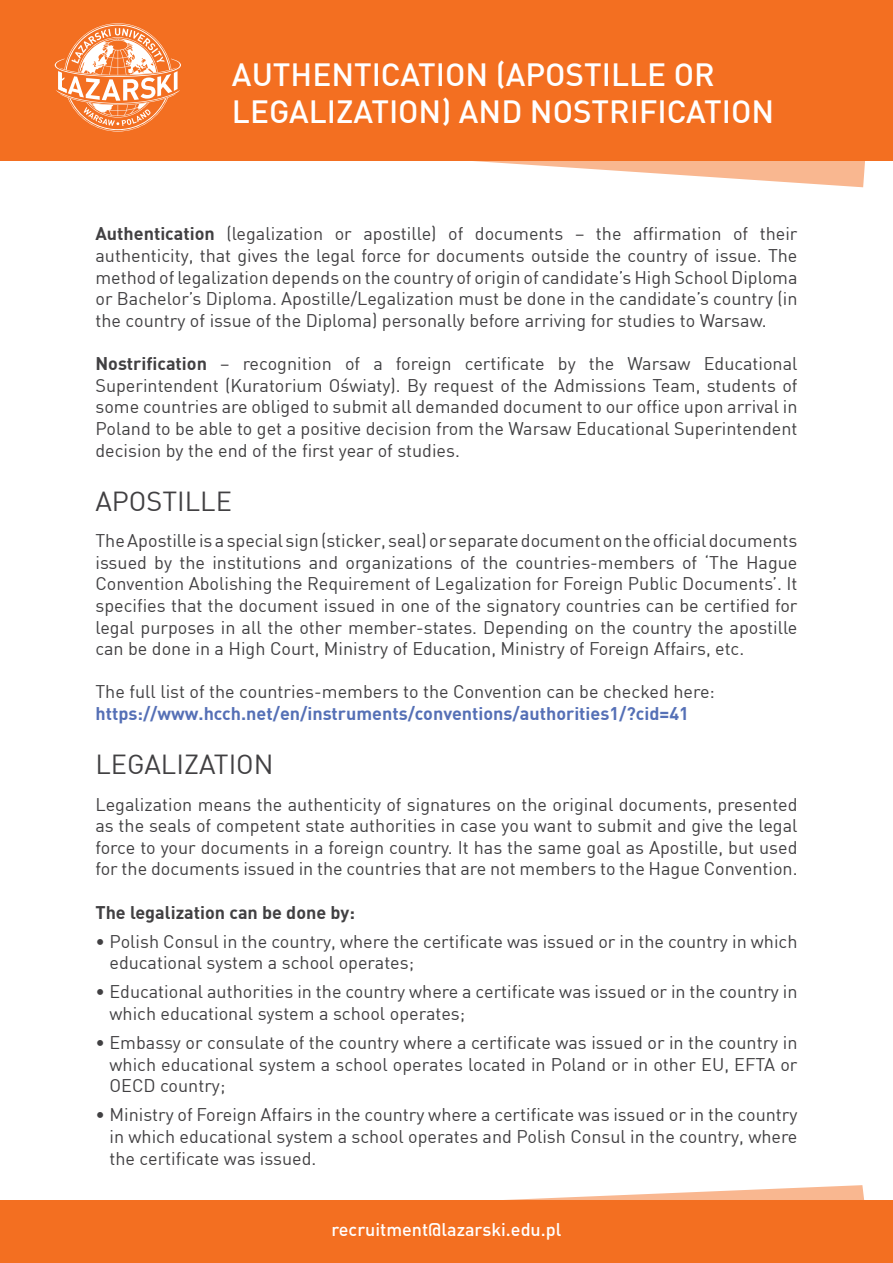
<style>
.page{position:relative;width:893px;height:1263px;background:#fff}
.page>*{position:absolute;margin:0;border:0;box-sizing:border-box;transform-origin:0 0}
.t1{font:500 31.5px/37.8px "DINCE";color:#fff}
.t2{font:27px "DINCE";color:#414042}
.t3{font:18px/21.6px "DINCE";color:#414042;text-align:justify}
.t4{font:700 18px "DINCE";color:#5570b6}
.t5{font:700 18px "DINCE";color:#414042}
.t6{font:500 18px "DINCE";color:#fff}
.s1{font-weight:700}
</style>
<div class="page">
<svg style="left:0;top:160px;width:875px;height:27px"></svg>
<div style="left:0;top:0;width:893px;height:160px;background:#f36f21"></div>
<svg style="left:55px;top:23px;width:126px;height:108px"></svg>
<svg style="left:505px;top:1185px;width:360px;height:15px"></svg>
<div style="left:0;top:1200px;width:893px;height:63px;background:#f36f21"></div>
<h1 class="t1" style="left:232px;top:54px;width:544px">AUTHENTICATION (APOSTILLE OR<br>LEGALIZATION) AND NOSTRIFICATION</h1>
<p class="t3" style="left:95px;top:223px;width:704px"><span class="s1">Authentication</span> (legalization or apostille) of documents – the affirmation of their authenticity, that gives the legal force for documents outside the country of issue. The method of legalization depends on the country of origin of candidate’s High School Diploma or Bachelor’s Diploma. Apostille/Legalization must be done in the candidate’s country (in the country of issue of the Diploma) personally before arriving for studies to Warsaw.</p>
<p class="t3" style="left:95px;top:352px;width:704px"><span class="s1">Nostrification</span> – recognition of a foreign certificate by the Warsaw Educational Superintendent (Kuratorium Oświaty). By request of the Admissions Team, students of some countries are obliged to submit all demanded document to our office upon arrival in Poland to be able to get a positive decision from the Warsaw Educational Superintendent decision by the end of the first year of studies.</p>
<h2 class="t2" style="left:95px;top:484px;width:138px">APOSTILLE</h2>
<p class="t3" style="left:95px;top:529px;width:704px">The Apostille is a special sign (sticker, seal) or separate document on the official documents issued by the institutions and organizations of the countries-members of ‘The Hague Convention Abolishing the Requirement of Legalization for Foreign Public Documents’. It specifies that the document issued in one of the signatory countries can be certified for legal purposes in all the other member-states. Depending on the country the apostille can be done in a High Court, Ministry of Education, Ministry of Foreign Affairs, etc.</p>
<p class="t3" style="left:95px;top:681px;width:621px">The full list of the countries-members to the Convention can be checked here:</p>
<p class="t4" style="left:95px;top:701px;width:595px">https://www.hcch.net/en/instruments/conventions/authorities1/?cid=41</p>
<h2 class="t2" style="left:95px;top:747px;width:180px">LEGALIZATION</h2>
<p class="t3" style="left:95px;top:793px;width:704px">Legalization means the authenticity of signatures on the original documents, presented as the seals of competent state authorities in case you want to submit and give the legal force to your documents in a foreign country. It has the same goal as Apostille, but used for the documents issued in the countries that are not members to the Hague Convention.</p>
<p class="t5" style="left:95px;top:900px;width:261px">The legalization can be done by:</p>
<p class="t3" style="left:110px;top:930px;width:689px;text-indent:-14px">• Polish Consul in the country, where the certificate was issued or in the country in which educational system a school operates;</p>
<p class="t3" style="left:110px;top:981px;width:689px;text-indent:-14px">• Educational authorities in the country where a certificate was issued or in the country in which educational system a school operates;</p>
<p class="t3" style="left:110px;top:1031px;width:689px;text-indent:-14px">• Embassy or consulate of the country where a certificate was issued or in the country in which educational system a school operates located in Poland or in other EU, EFTA or OECD country;</p>
<p class="t3" style="left:110px;top:1104px;width:689px;text-indent:-14px">• Ministry of Foreign Affairs in the country where a certificate was issued or in the country in which educational system a school operates and Polish Consul in the country, where the certificate was issued.</p>
<p class="t6" style="left:332px;top:1218px;width:231px">recruitment@lazarski.edu.pl</p>
</div>
